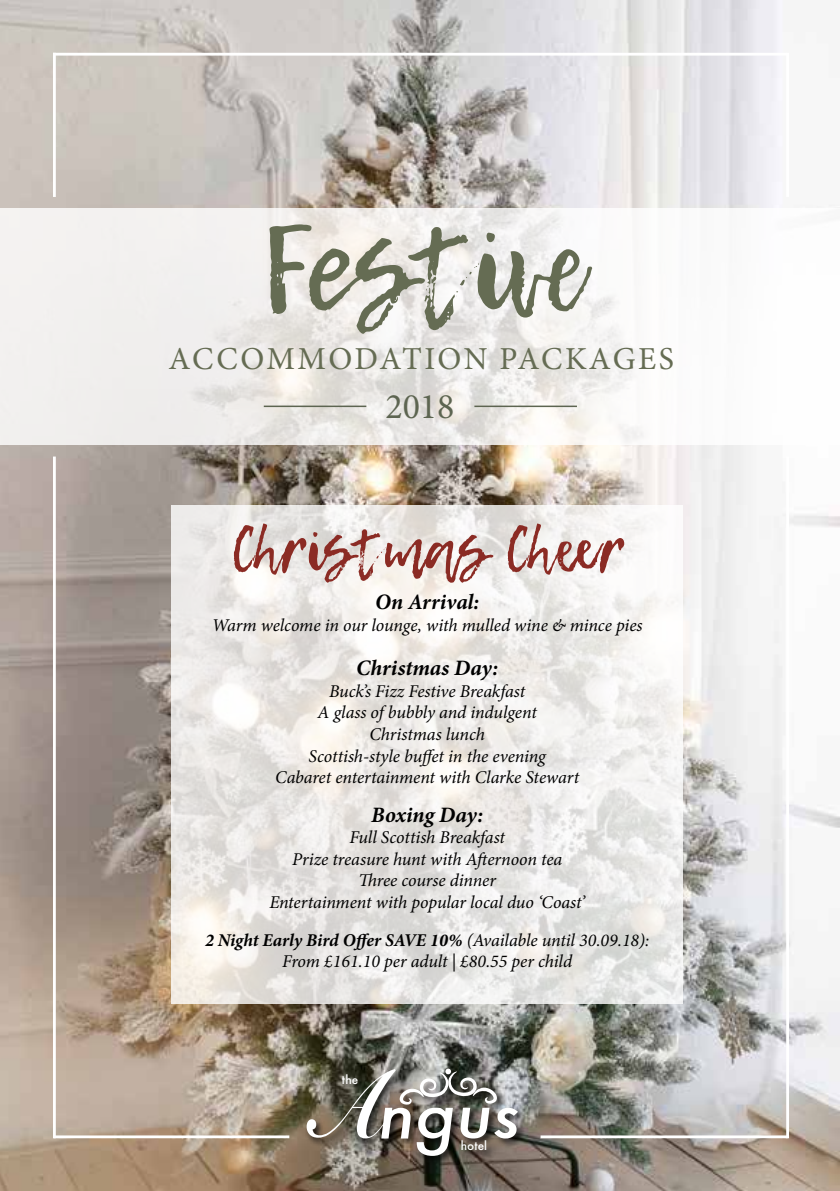
<style>
.page{position:relative;width:840px;height:1191px;background:#fff}
.page>*{position:absolute;margin:0;border:0;box-sizing:border-box;transform-origin:0 0}
.t1{font:120px "Lemon Tuesday";color:#656c53}
.t2{font:900 93.2px "Snell Roundhand";color:#fff;scale:.79 1}
.t3{font:italic 500 66.8px "Futura";color:#fff}
.t4{font:60px "Lemon Tuesday";color:#8b2b24}
.t5{font:36px "Minion Pro";color:#5d6551}
.t6{font:32px "Minion Pro";letter-spacing:.07em;color:#656c53}
.t7{font:italic 700 22px "Minion Pro";color:#000}
.t8{font:italic 18px/21.6px "Minion Pro";letter-spacing:-.01em;color:#000;text-align:center}
.t9{font:500 11.8px "Futura";letter-spacing:.005em;color:#fff}
.s1{font-weight:700}
</style>
<div class="page">
<img style="left:0;top:0;width:839px;height:1191px">
<hr style="left:54px;top:1135px;width:235px;height:3px;background:#fff">
<hr style="left:540px;top:1135px;width:247px;height:3px;background:#fff">
<hr style="left:785px;top:53px;width:3px;height:144px;background:#fff">
<hr style="left:53px;top:53px;width:734px;height:3px;background:#fff">
<svg style="left:0;top:208px;width:839px;height:237px;fill:#f3f1f0"></svg>
<hr style="left:474px;top:405px;width:102px;height:2px;background:#5d6551">
<hr style="left:263px;top:405px;width:103px;height:2px;background:#5d6551">
<hr style="left:785px;top:456px;width:3px;height:682px;background:#fff">
<hr style="left:53px;top:53px;width:3px;height:144px;background:#fff">
<hr style="left:53px;top:456px;width:3px;height:682px;background:#fff">
<svg style="left:171px;top:505px;width:511px;height:498px"></svg>
<div style="left:305px;top:1066px;width:221px;height:99px;background:#000;opacity:.75"></div>
<svg style="left:399px;top:1068px;width:97px;height:36px;background:#888884"></svg>
<h1 class="t1" style="left:261px;top:199px;width:332px">Festive</h1>
<h3 class="t6" style="left:168px;top:337px;width:507px">ACCOMMODATION PACKAGES</h3>
<h3 class="t5" style="left:385px;top:382px;width:71px">2018</h3>
<h3 class="t4" style="left:230px;top:515px;width:395px">Christmas Cheer</h3>
<p class="t7" style="left:375px;top:586px;width:106px">On Arrival:</p>
<p class="t8" style="left:212px;top:614px;width:432px">Warm welcome in our lounge, with mulled wine &amp; mince pies</p>
<p class="t7" style="left:356px;top:652px;width:143px">Christmas Day:</p>
<p class="t8" style="left:275px;top:680px;width:305px">Buck’s Fizz Festive Breakfast<br>A glass of bubbly and indulgent<br>Christmas lunch<br>Scottish-style buffet in the evening<br>Cabaret entertainment with Clarke Stewart</p>
<p class="t7" style="left:371px;top:799px;width:113px">Boxing Day:</p>
<p class="t8" style="left:269px;top:826px;width:317px">Full Scottish Breakfast<br>Prize treasure hunt with Afternoon tea<br>Three course dinner<br>Entertainment with popular local duo ‘Coast’</p>
<p class="t8" style="left:205px;top:929px;width:445px"><span class="s1">2 Night Early Bird Offer SAVE 10%</span> (Available until 30.09.18):<br>From £161.10 per adult | £80.55 per child</p>
<h2 class="t2" style="left:313px;top:1043px;width:90px">A</h2>
<p class="t9" style="left:342px;top:1071px;width:18px">the</p>
<h3 class="t3" style="left:378px;top:1067px;width:143px">ngus</h3>
<p class="t9" style="left:460px;top:1137px;width:28px">hotel</p>
</div>
